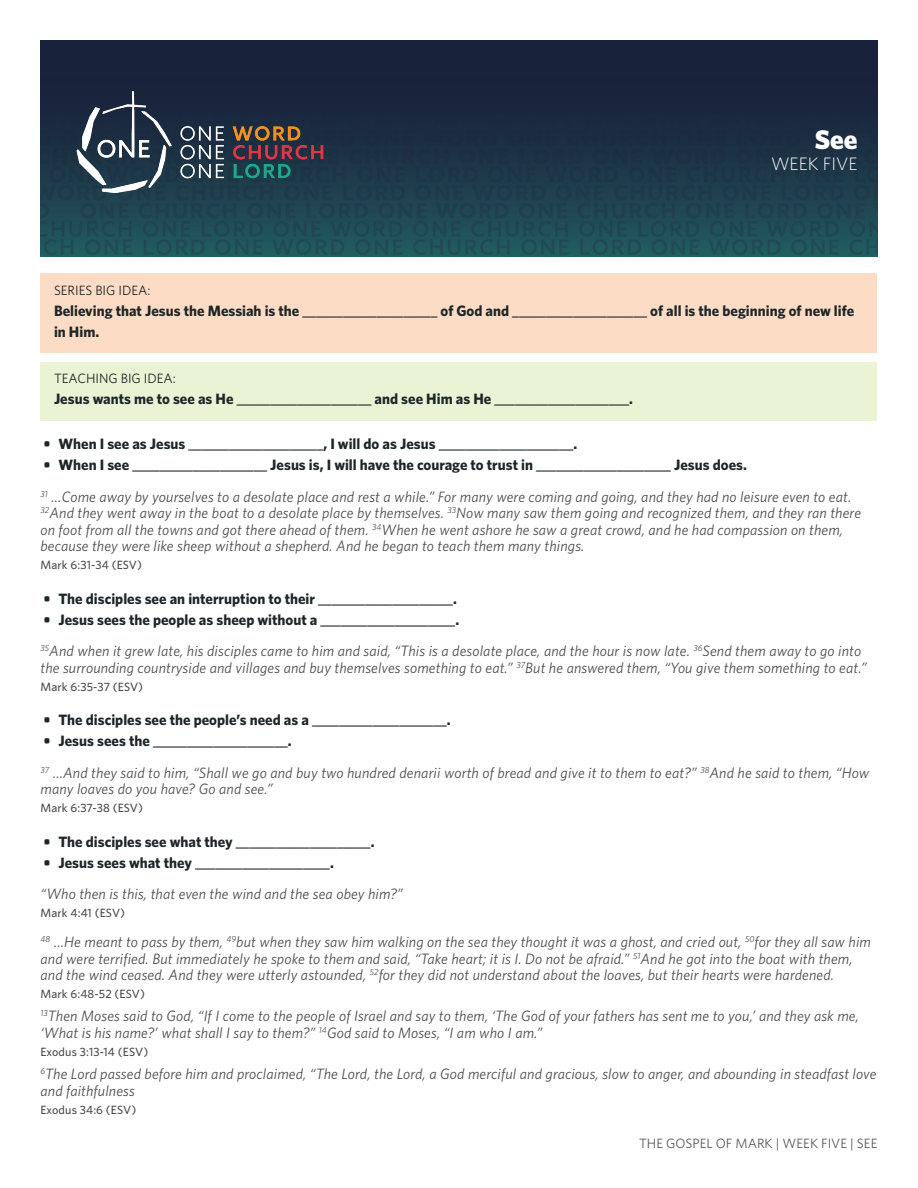
<style>
.page{position:relative;width:918px;height:1188px;background:#fff}
.page>*{position:absolute;margin:0;border:0;box-sizing:border-box;transform-origin:0 0}
.t1{font:900 27px "Whitney HTF";color:#fff}
.t2{font:300 18px "Whitney HTF";color:#fff}
.Scripture_Left_Last{font:italic 15px/16.5px "Whitney HTF";letter-spacing:.01em;color:#4b4c4d}
.Series_Big_Idea{font:700 15px/21px "Whitney HTF";color:#1d2629}
.Teaching_Big_Idea{font:700 15px "Whitney HTF";color:#1d2629}
.t3{font:13.5px "Whitney HTF";color:#57585a}
.Teaching_Big_Idea_He{font:13.5px "Whitney HTF";color:#1d2629}
.Series_Big_Idea_Head{font:13.5px "Whitney HTF";color:#1d2629}
.Scripture_Reference{font:500 12px "Whitney HTF";letter-spacing:.01em;color:#4b4c4d}
</style>
<div class="page">
<img style="left:40px;top:40px;width:838px;height:216px">
<img style="left:192px;top:94px;width:143px;height:109px">
<img style="left:55px;top:73px;width:137px;height:138px">
<div style="left:40px;top:274px;width:838px;height:23px;background:#fddcc5"></div>
<div style="left:40px;top:289px;width:838px;height:64px;background:#fddcc5"></div>
<div style="left:40px;top:362px;width:838px;height:24px;background:#eaf3d4"></div>
<div style="left:40px;top:377px;width:838px;height:43px;background:#eaf3d4"></div>
<h1 class="t1" style="left:815px;top:123px;width:44px">See</h1>
<p class="t2" style="left:771px;top:154px;width:88px">WEEK FIVE</p>
<p class="Series_Big_Idea_Head" style="left:54px;top:282px;width:98px">SERIES BIG IDEA:</p>
<p class="Series_Big_Idea" style="left:54px;top:299px;width:802px">Believing that Jesus the Messiah is the ____________________ of God and ____________________ of all is the beginning of new life in Him.</p>
<p class="Teaching_Big_Idea_He" style="left:54px;top:370px;width:123px">TEACHING BIG IDEA:</p>
<p class="Teaching_Big_Idea" style="left:54px;top:390px;width:581px">Jesus wants me to see as He ____________________ and see Him as He ____________________.</p>
<p class="Series_Big_Idea" style="left:44px;top:433px;width:535px">• When I see as Jesus ____________________, I will do as Jesus ____________________.</p>
<p class="Series_Big_Idea" style="left:44px;top:454px;width:705px">• When I see ____________________ Jesus is, I will have the courage to trust in ____________________ Jesus does.</p>
<p class="Scripture_Left_Last" style="left:40px;top:488px;width:822px"><sup>31</sup> …Come away by yourselves to a desolate place and rest a while.” For many were coming and going, and they had no leisure even to eat.<br><sup>32</sup>And they went away in the boat to a desolate place by themselves. <sup>33</sup>Now many saw them going and recognized them, and they ran there on foot from all the towns and got there ahead of them. <sup>34</sup>When he went ashore he saw a great crowd, and he had compassion on them, because they were like sheep without a shepherd. And he began to teach them many things.</p>
<p class="Scripture_Reference" style="left:40px;top:558px;width:103px">Mark 6:31-34 (ESV)</p>
<p class="Series_Big_Idea" style="left:44px;top:587px;width:415px">• The disciples see an interruption to their ____________________.</p>
<p class="Series_Big_Idea" style="left:44px;top:608px;width:417px">• Jesus sees the people as sheep without a ____________________.</p>
<p class="Scripture_Left_Last" style="left:40px;top:642px;width:828px"><sup>35</sup>And when it grew late, his disciples came to him and said, “This is a desolate place, and the hour is now late. <sup>36</sup>Send them away to go into the surrounding countryside and villages and buy themselves something to eat.” <sup>37</sup>But he answered them, “You give them something to eat.”</p>
<p class="Scripture_Reference" style="left:40px;top:679px;width:104px">Mark 6:35-37 (ESV)</p>
<p class="Series_Big_Idea" style="left:44px;top:709px;width:409px">• The disciples see the people’s need as a ____________________.</p>
<p class="Series_Big_Idea" style="left:44px;top:730px;width:250px">• Jesus sees the ____________________.</p>
<p class="Scripture_Left_Last" style="left:40px;top:764px;width:830px"><sup>37</sup> …And they said to him, “Shall we go and buy two hundred denarii worth of bread and give it to them to eat?” <sup>38</sup>And he said to them, “How many loaves do you have? Go and see.”</p>
<p class="Scripture_Reference" style="left:40px;top:801px;width:104px">Mark 6:37-38 (ESV)</p>
<p class="Series_Big_Idea" style="left:44px;top:830px;width:333px">• The disciples see what they ____________________.</p>
<p class="Series_Big_Idea" style="left:44px;top:851px;width:292px">• Jesus sees what they ____________________.</p>
<p class="Scripture_Left_Last" style="left:40px;top:885px;width:364px">“Who then is this, that even the wind and the sea obey him?”</p>
<p class="Scripture_Reference" style="left:40px;top:906px;width:86px">Mark 4:41 (ESV)</p>
<p class="Scripture_Left_Last" style="left:40px;top:933px;width:832px"><sup>48</sup> …He meant to pass by them, <sup>49</sup>but when they saw him walking on the sea they thought it was a ghost, and cried out, <sup>50</sup>for they all saw him and were terrified. But immediately he spoke to them and said, “Take heart; it is I. Do not be afraid.” <sup>51</sup>And he got into the boat with them, and the wind ceased. And they were utterly astounded, <sup>52</sup>for they did not understand about the loaves, but their hearts were hardened.</p>
<p class="Scripture_Reference" style="left:40px;top:987px;width:106px">Mark 6:48-52 (ESV)</p>
<p class="Scripture_Left_Last" style="left:40px;top:1008px;width:820px"><sup>13</sup>Then Moses said to God, “If I come to the people of Israel and say to them, ‘The God of your fathers has sent me to you,’ and they ask me, ‘What is his name?’ what shall I say to them?” <sup>14</sup>God said to Moses, “I am who I am.”</p>
<p class="Scripture_Reference" style="left:40px;top:1044px;width:109px">Exodus 3:13-14 (ESV)</p>
<p class="Scripture_Left_Last" style="left:40px;top:1065px;width:837px"><sup>6</sup>The Lord passed before him and proclaimed, “The Lord, the Lord, a God merciful and gracious, slow to anger, and abounding in steadfast love and faithfulness</p>
<p class="Scripture_Reference" style="left:40px;top:1102px;width:97px">Exodus 34:6 (ESV)</p>
<p class="t3" style="left:639px;top:1135px;width:240px">THE GOSPEL OF MARK | WEEK FIVE | SEE</p>
</div>
